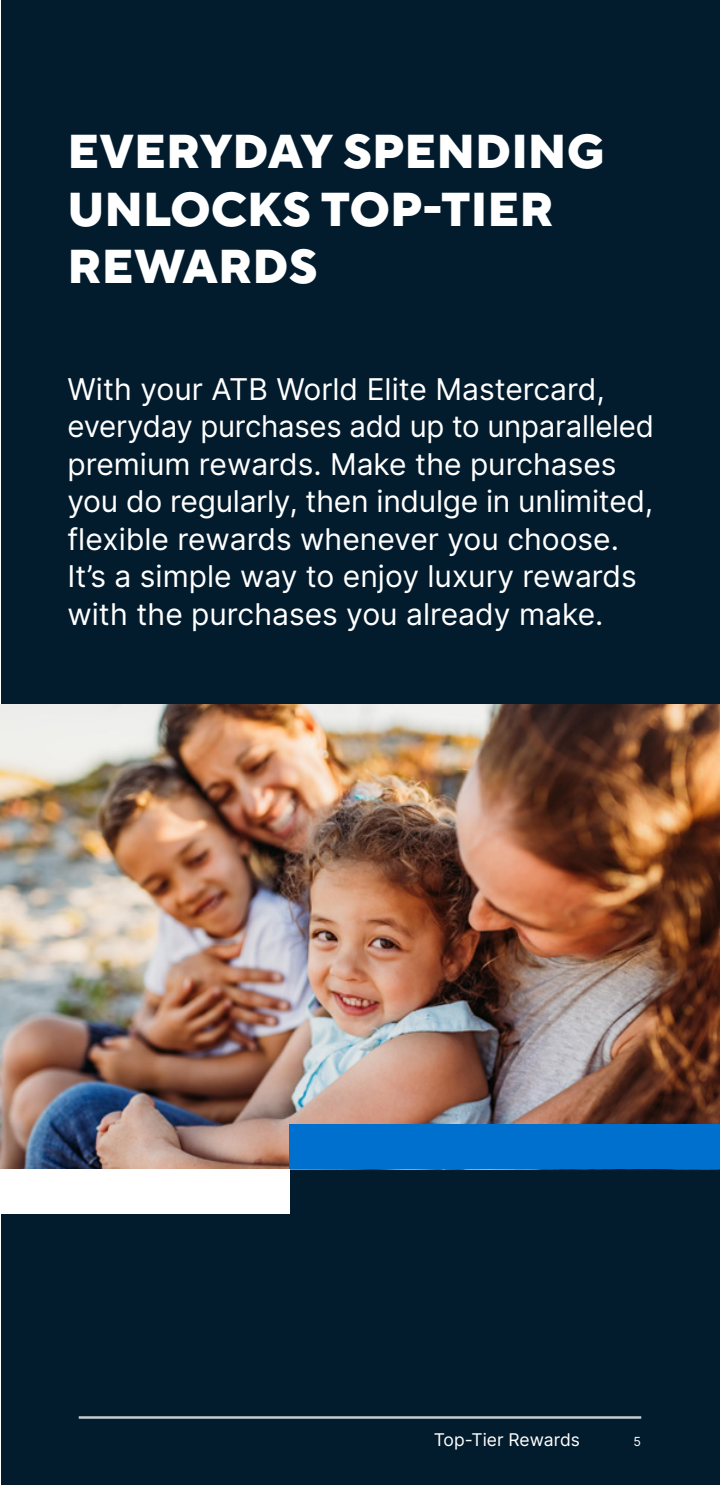
<style>
.page{position:relative;width:720px;height:1485px;background:#fff}
.page>*{position:absolute;margin:0;border:0;box-sizing:border-box;transform-origin:0 0}
.t1{font:800 47.5px/57.5px "ATBTT Norms";color:#fff}
.t2{font:30px/37.5px "Inter";color:#fff}
.t3{font:17.5px "Inter";color:#fff}
.t4{font:12.5px "Inter";color:#fff}
</style>
<div class="page">
<div style="left:1px;top:0;width:719px;height:1485px;background:#031c2d"></div>
<hr style="left:79px;top:1416px;width:562px;height:3px;background:#c6cdd1">
<img style="left:0;top:704px;width:720px;height:465px">
<div style="left:0;top:1169px;width:290px;height:45px;background:#fff"></div>
<div style="left:290px;top:1124px;width:430px;height:45px;background:#0070ce"></div>
<h1 class="t1" style="left:68px;top:123px;width:538px">EVERYDAY SPENDING<br>UNLOCKS TOP-TIER<br>REWARDS</h1>
<p class="t2" style="left:68px;top:369px;width:588px">With your ATB World Elite Mastercard, everyday purchases add up to unparalleled premium rewards. Make the purchases you do regularly, then indulge in unlimited, flexible rewards whenever you choose.<br>It’s a simple way to enjoy luxury rewards with the purchases you already make.</p>
<p class="t3" style="left:434px;top:1427px;width:148px">Top-Tier Rewards</p>
<p class="t4" style="left:634px;top:1432px;width:9px">5</p>
</div>
